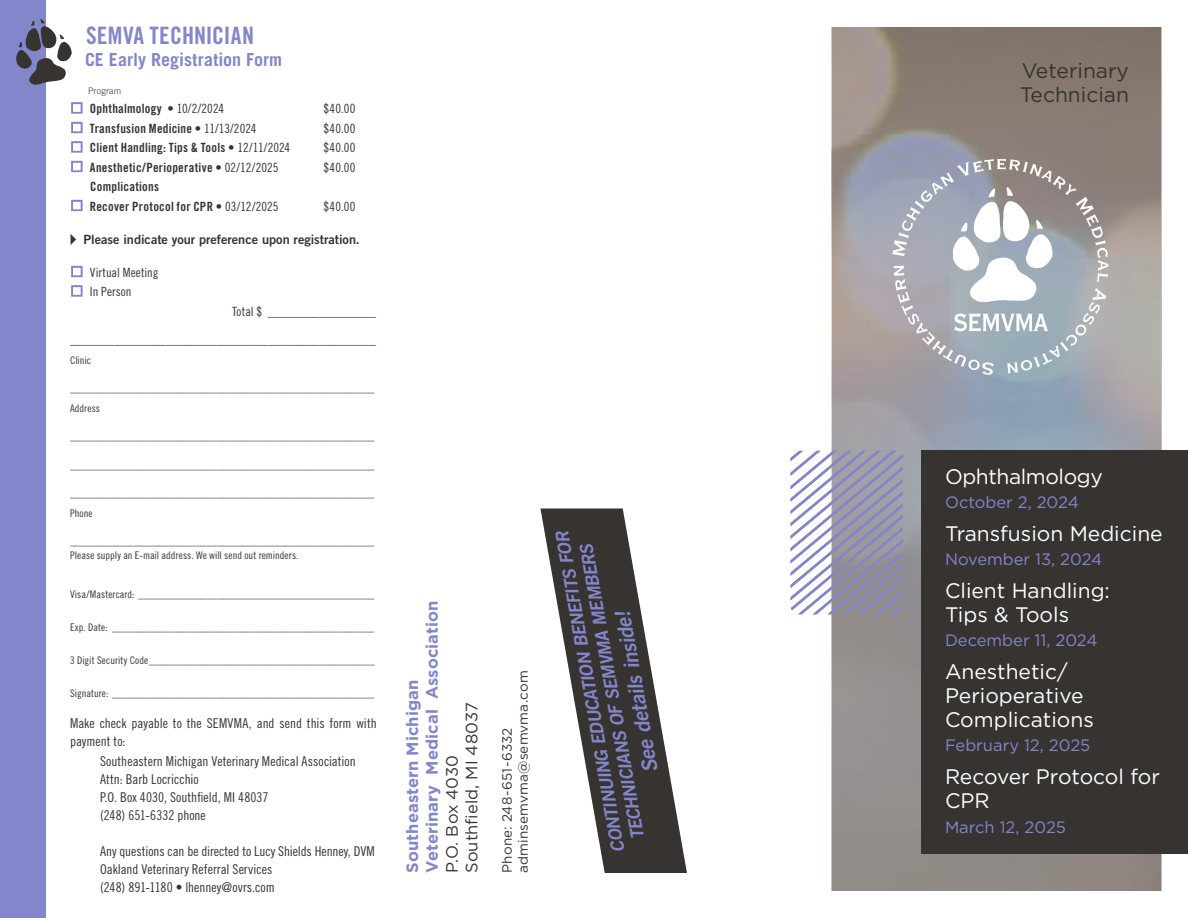
<style>
.page{position:relative;width:1188px;height:918px;background:#fff}
.page>*{position:absolute;margin:0;border:0;box-sizing:border-box;transform-origin:0 0}
.Date{font:24px "Trade Gothic LT Std Bd Cn 20";letter-spacing:.005em;color:#8386ca}
.t1{font:21px/24px "Gotham";color:#fff}
.t2{font:21px "Gotham";color:#363331}
.Sponsor{font:italic 21px "Trade Gothic LT Std Bd 2";color:#8386ca}
.t3{font:21px "Gotham";letter-spacing:-.02em;color:#fff}
.Sponsor-2{font:italic 18px/21.6px "Trade Gothic LT Std Bd 2";color:#8386ca;text-align:center}
.Date-2{font:700 18px "Trade Gothic LT Std";color:#8386ca}
.t4{font:16.5px "Gotham";color:#8386ca}
.Date-3{font:700 16.5px/19.8px "Gotham";letter-spacing:.005em;color:#8386ca}
.Date-4{font:16.5px "Gotham";letter-spacing:.005em;color:#363331}
.Body{font:13.5px/18px "Trade Gothic LT Std Cn 18";color:#363331}
.Date-5{font:13.5px "Gotham";letter-spacing:.015em;color:#363331}
.Body-2{font:12.75px "Trade Gothic LT Std Bd Cn 20";letter-spacing:.015em;color:#363331}
.Body-3{font:12.75px "Trade Gothic LT Std Cn 18";letter-spacing:.01em;color:#363331}
.t5{font:12.75px "Trade Gothic LT Std Bd 2";color:#363331}
.Body-4{font:10.5px/19.5px "Trade Gothic LT Std Cn 18";letter-spacing:.01em;color:#363331}
.Body-5{font:300 9px "Trade Gothic LT Std";letter-spacing:.01em;color:#363331}
.s1{font-family:"Arial";font-weight:700;font-size:22.5px;color:#8386ca}
.s2{font-family:"Trade Gothic LT Std Cn 18"}
</style>
<div class="page">
<svg style="left:832px;top:27px;width:329px;height:864px;background:#958f8f"></svg>
<div style="left:922px;top:451px;width:266px;height:403px;background:#363331"></div>
<svg style="left:892px;top:159px;width:216px;height:216px"></svg>
<svg style="left:790px;top:449px;width:115px;height:166px"></svg>
<div style="left:0;top:0;width:45px;height:918px;background:#8386ca"></div>
<svg style="left:16px;top:18px;width:56px;height:67px"></svg>
<svg style="left:540px;top:508px;width:147px;height:365px;fill:#363331"></svg>
<p class="Date" style="left:86px;top:21px;width:170px">SEMVA TECHNICIAN</p>
<p class="Date-2" style="left:85px;top:48px;width:199px">CE Early Registration Form</p>
<p class="Body-5" style="left:88px;top:85px;width:35px">Program</p>
<p class="Body-2" style="left:70px;top:101px;width:156px"><span class="s1">□</span> Ophthalmology <span class="s2">• 10/2/2024</span></p>
<p class="Body-3" style="left:324px;top:101px;width:33px">$40.00</p>
<p class="Body-2" style="left:70px;top:120px;width:188px"><span class="s1">□</span> Transfusion Medicine <span class="s2">• 11/13/2024</span></p>
<p class="Body-3" style="left:324px;top:121px;width:33px">$40.00</p>
<p class="Body-2" style="left:70px;top:140px;width:222px"><span class="s1">□</span> Client Handling: Tips &amp; Tools <span class="s2">• 12/11/2024</span></p>
<p class="Body-3" style="left:324px;top:140px;width:33px">$40.00</p>
<p class="Body-2" style="left:70px;top:159px;width:210px"><span class="s1">□</span> Anesthetic/Perioperative <span class="s2">• 02/12/2025</span></p>
<p class="Body-3" style="left:324px;top:160px;width:33px">$40.00</p>
<p class="Body-2" style="left:90px;top:179px;width:70px">Complications</p>
<p class="Body-2" style="left:70px;top:198px;width:210px"><span class="s1">□</span> Recover Protocol for CPR <span class="s2">• 03/12/2025</span></p>
<p class="Body-3" style="left:324px;top:199px;width:33px">$40.00</p>
<p class="t5" style="left:70px;top:231px;width:291px">▸ Please indicate your preference upon registration.</p>
<p class="Body-3" style="left:70px;top:265px;width:90px"><span class="s1">□</span> Virtual Meeting</p>
<p class="Body-3" style="left:70px;top:284px;width:63px"><span class="s1">□</span> In Person</p>
<p class="Body-3" style="left:232px;top:304px;width:145px">Total $ _________________</p>
<p class="Body-3" style="left:70px;top:332px;width:307px">________________________________________________</p>
<p class="Body-4" style="left:70px;top:350px;width:23px">Clinic</p>
<p class="Body-4" style="left:70px;top:379px;width:306px">__________________________________________________________<br>Address</p>
<p class="Body-4" style="left:70px;top:427px;width:306px">__________________________________________________________</p>
<p class="Body-4" style="left:70px;top:455px;width:306px">__________________________________________________________</p>
<p class="Body-4" style="left:70px;top:484px;width:306px">__________________________________________________________<br>Phone</p>
<p class="Body-4" style="left:70px;top:535px;width:306px;line-height:13.5px">__________________________________________________________<br>Please supply an E-mail address. We will send out reminders.</p>
<p class="Body-4" style="left:70px;top:584px;width:306px">Visa/Mastercard: _____________________________________________</p>
<p class="Body-4" style="left:70px;top:617px;width:306px">Exp. Date: __________________________________________________</p>
<p class="Body-4" style="left:70px;top:650px;width:306px">3 Digit Security Code___________________________________________</p>
<p class="Body-4" style="left:70px;top:683px;width:306px">Signature: __________________________________________________</p>
<p class="Body" style="left:70px;top:714px;width:308px">Make check payable to the SEMVMA, and send this form with payment to:</p>
<p class="Body" style="left:100px;top:752px;width:257px">Southeastern Michigan Veterinary Medical Association</p>
<p class="Body" style="left:100px;top:770px;width:100px">Attn: Barb Locricchio</p>
<p class="Body" style="left:100px;top:788px;width:170px">P.O. Box 4030, Southfield, MI 48037</p>
<p class="Body" style="left:100px;top:806px;width:107px">(248) 651-6332 phone</p>
<p class="Body" style="left:100px;top:842px;width:276px">Any questions can be directed to Lucy Shields Henney, DVM</p>
<p class="Body" style="left:100px;top:860px;width:174px">Oakland Veterinary Referral Services</p>
<p class="Body" style="left:100px;top:878px;width:176px">(248) 891-1180 • lhenney@ovrs.com</p>
<p class="Date-3" style="left:402px;top:873px;width:274px;rotate:-90deg">Southeastern Michigan<br>Veterinary Medical Association</p>
<p class="Date-4" style="left:461px;top:873px;width:172px;rotate:-90deg">Southfield, MI 48037</p>
<p class="Date-4" style="left:441px;top:873px;width:120px;rotate:-90deg">P.O. Box 4030</p>
<p class="Date-5" style="left:515px;top:873px;width:204px;rotate:-90deg">adminsemvma@semvma.com</p>
<p class="Date-5" style="left:498px;top:873px;width:147px;rotate:-90deg">Phone: 248-651-6332</p>
<p class="Sponsor-2" style="left:607px;top:854px;width:327px;rotate:-100deg">CONTINUING EDUCATION BENEFITS FOR<br>TECHNICIANS OF SEMVMA MEMBERS</p>
<p class="Sponsor" style="left:638px;top:775px;width:165px;rotate:-100deg">See details inside!</p>
<p class="t2" style="left:1022px;top:57px;width:109px">Veterinary</p>
<p class="t2" style="left:1020px;top:81px;width:111px">Technician</p>
<p class="t3" style="left:945px;top:463px;width:159px">Ophthalmology</p>
<p class="t4" style="left:945px;top:491px;width:135px">October 2, 2024</p>
<p class="t1" style="left:945px;top:521px;width:219px">Transfusion Medicine</p>
<p class="t4" style="left:945px;top:549px;width:159px">November 13, 2024</p>
<p class="t1" style="left:945px;top:578px;width:166px">Client Handling:<br>Tips &amp; Tools</p>
<p class="t4" style="left:945px;top:630px;width:154px">December 11, 2024</p>
<p class="t1" style="left:945px;top:659px;width:150px">Anesthetic/<br>Perioperative<br>Complications</p>
<p class="t4" style="left:945px;top:735px;width:147px">February 12, 2025</p>
<p class="t1" style="left:945px;top:765px;width:216px">Recover Protocol for<br>CPR</p>
<p class="t4" style="left:945px;top:816px;width:123px">March 12, 2025</p>
</div>
